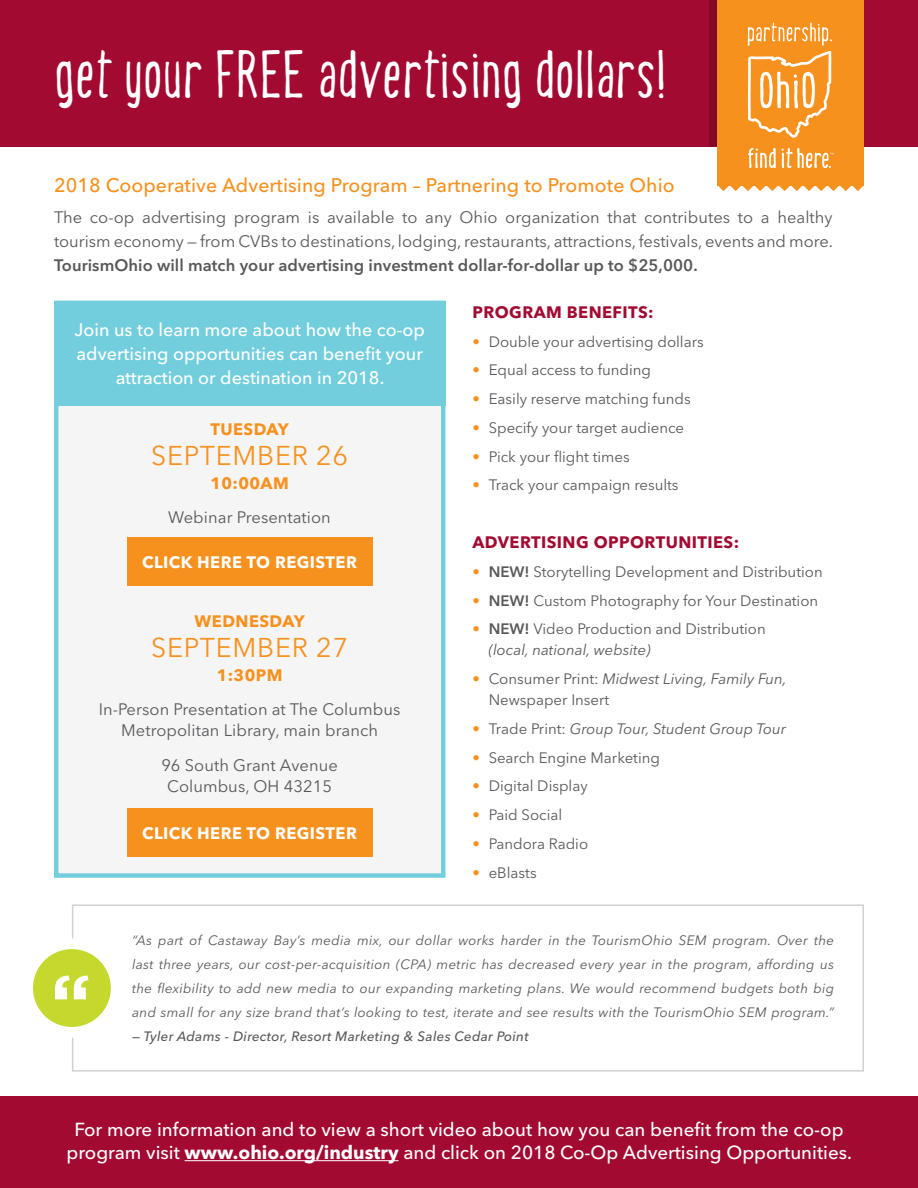
<style>
.page{position:relative;width:918px;height:1188px;background:#fff}
.page>*{position:absolute;margin:0;border:0;box-sizing:border-box;transform-origin:0 0}
.t1{font:700 74.1px "Gotham";color:#fff}
.t2{font:700 48px "handy";color:#fff}
.t3{font:27px "Avenir Next LT Pro";letter-spacing:.025em;color:#f6911e}
.t4{font:500 19.5px "Avenir Next LT Pro";letter-spacing:.005em;color:#f6911e}
.t5{font:500 18.75px/22.5px "Avenir Next LT Pro";color:#fff;text-align:center}
.t6{font:500 18px/24px "Avenir Next LT Pro";color:#fff;text-align:center}
.t7{font:16.5px/21px "Avenir Next LT Pro";letter-spacing:.005em;color:#57585a;text-align:center}
.t8{font:600 16.5px "Avenir Next LT Pro";letter-spacing:.005em;color:#57585a}
.t9{font:700 16.5px "Avenir Next LT Pro";letter-spacing:.025em;color:#a30a32}
.t10{font:700 16.5px "Avenir Next LT Pro";letter-spacing:.025em;color:#fff}
.t11{font:700 16.5px "Avenir Next LT Pro";letter-spacing:.025em;color:#f6911e}
.t12{font:15px/21px "Avenir Next LT Pro";color:#57585a}
.t13{font:italic 15px "Avenir Next LT Pro";color:#57585a}
.t14{font:italic 13.5px/24px "Avenir Next LT Pro";letter-spacing:.02em;color:#57585a;text-align:justify}
.t15{font:italic 500 13.5px "Avenir Next LT Pro";letter-spacing:.02em;color:#57585a}
.s1{color:#f6911e}
.s2{font-weight:600;color:#f6911e}
.s3{font-weight:600}
.s4{font-style:italic}
.s5{font-style:normal;color:#f6911e}
.s6{font-style:normal}
.s7{font-weight:700}
</style>
<div class="page">
<div style="left:0;top:1097px;width:918px;height:91px;background:#a30a32"></div>
<div style="left:54px;top:301px;width:392px;height:577px;background:#f5f5f6;border:4px solid #72cedd"></div>
<div style="left:54px;top:301px;width:392px;height:104px;background:#72cedd"></div>
<hr style="left:185px;top:1160px;width:214px;height:1px;background:#fff">
<div style="left:72px;top:904px;width:792px;height:168px;border:2px solid #d1d2d4"></div>
<div style="left:127px;top:538px;width:245px;height:48px;background:#f6911e"></div>
<div style="left:127px;top:808px;width:245px;height:49px;background:#f6911e"></div>
<div style="left:28px;top:944px;width:88px;height:88px;background:#c4d82d;border-radius:50%"></div>
<div style="left:22px;top:938px;width:100px;height:100px;border:11px solid #fff;border-radius:50%"></div>
<div style="left:0;top:0;width:918px;height:147px;background:#a30a32"></div>
<div style="left:709px;top:0;width:146px;height:147px;background:#850829"></div>
<div style="left:717px;top:0;width:147px;height:185px;background:#f6911e"></div>
<svg style="left:717px;top:185px;width:147px;height:6px"></svg>
<svg style="left:748px;top:148px;width:28px;height:20px"></svg>
<svg style="left:782px;top:148px;width:52px;height:20px"></svg>
<svg style="left:748px;top:22px;width:84px;height:116px"></svg>
<h2 class="t2" style="left:54px;top:43px;width:613px">get your FREE advertising dollars!</h2>
<h3 class="t4" style="left:54px;top:174px;width:622px">2018 Cooperative Advertising Program – Partnering to Promote Ohio</h3>
<p class="t7" style="left:54px;top:205px;width:781px;line-height:24px;text-align:left">The co-op advertising program is available to any Ohio organization that contributes to a healthy tourism economy — from CVBs to destinations, lodging, restaurants, attractions, festivals, events and more.</p>
<p class="t8" style="left:54px;top:255px;width:645px">TourismOhio will match your advertising investment dollar-for-dollar up to $25,000.</p>
<p class="t6" style="left:75px;top:318px;width:352px">Join us to learn more about how the co-op advertising opportunities can benefit your attraction or destination in 2018.</p>
<p class="t11" style="left:211px;top:419px;width:80px">TUESDAY</p>
<h3 class="t3" style="left:151px;top:439px;width:198px">SEPTEMBER 26</h3>
<p class="t11" style="left:210px;top:473px;width:80px">10:00AM</p>
<p class="t7" style="left:168px;top:507px;width:164px">Webinar Presentation</p>
<p class="t10" style="left:142px;top:552px;width:216px">CLICK HERE TO REGISTER</p>
<p class="t11" style="left:195px;top:611px;width:112px">WEDNESDAY</p>
<h3 class="t3" style="left:151px;top:631px;width:198px">SEPTEMBER 27</h3>
<p class="t11" style="left:217px;top:665px;width:67px">1:30PM</p>
<p class="t7" style="left:99px;top:699px;width:303px">In-Person Presentation at The Columbus<br>Metropolitan Library, main branch</p>
<p class="t7" style="left:161px;top:755px;width:178px">96 South Grant Avenue<br>Columbus, OH 43215</p>
<p class="t10" style="left:142px;top:823px;width:216px">CLICK HERE TO REGISTER</p>
<p class="t9" style="left:472px;top:302px;width:183px">PROGRAM BENEFITS:</p>
<p class="t12" style="left:472px;top:331px;width:233px"><span class="s1">•</span> Double your advertising dollars</p>
<p class="t12" style="left:472px;top:360px;width:180px"><span class="s1">•</span> Equal access to funding</p>
<p class="t12" style="left:472px;top:388px;width:220px"><span class="s1">•</span> Easily reserve matching funds</p>
<p class="t12" style="left:472px;top:417px;width:213px"><span class="s1">•</span> Specify your target audience</p>
<p class="t12" style="left:472px;top:446px;width:159px"><span class="s1">•</span> Pick your flight times</p>
<p class="t12" style="left:472px;top:475px;width:208px"><span class="s1">•</span> Track your campaign results</p>
<p class="t9" style="left:472px;top:532px;width:268px">ADVERTISING OPPORTUNITIES:</p>
<p class="t12" style="left:472px;top:561px;width:352px"><span class="s2">•</span> <span class="s3">NEW!</span> Storytelling Development and Distribution</p>
<p class="t12" style="left:472px;top:590px;width:347px"><span class="s2">•</span> <span class="s3">NEW!</span> Custom Photography for Your Destination</p>
<p class="t12" style="left:489px;top:619px;width:279px;text-indent:-16px"><span class="s2">•</span> <span class="s3">NEW!</span> Video Production and Distribution <span class="s4">(local, national, website)</span></p>
<p class="t12" style="left:489px;top:668px;width:300px;text-indent:-16px"><span class="s1">•</span> Consumer Print: <span class="s4">Midwest Living, Family Fun,<br></span>Newspaper Insert</p>
<p class="t13" style="left:472px;top:720px;width:315px"><span class="s5">•</span> <span class="s6">Trade Print:</span> Group Tour, Student Group Tour</p>
<p class="t12" style="left:472px;top:747px;width:189px"><span class="s1">•</span> Search Engine Marketing</p>
<p class="t12" style="left:472px;top:776px;width:117px"><span class="s1">•</span> Digital Display</p>
<p class="t12" style="left:472px;top:804px;width:91px"><span class="s1">•</span> Paid Social</p>
<p class="t12" style="left:472px;top:833px;width:117px"><span class="s1">•</span> Pandora Radio</p>
<p class="t12" style="left:472px;top:862px;width:66px"><span class="s1">•</span> eBlasts</p>
<h1 class="t1" style="left:51px;top:959px;width:41px">“</h1>
<p class="t14" style="left:132px;top:928px;width:704px">“As part of Castaway Bay’s media mix, our dollar works harder in the TourismOhio SEM program. Over the last three years, our cost-per-acquisition (CPA) metric has decreased every year in the program, affording us the flexibility to add new media to our expanding marketing plans. We would recommend budgets both big and small for any size brand that’s looking to test, iterate and see results with the TourismOhio SEM program.”</p>
<p class="t15" style="left:132px;top:1028px;width:398px">— Tyler Adams - Director, Resort Marketing &amp; Sales Cedar Point</p>
<p class="t5" style="left:67px;top:1118px;width:787px">For more information and to view a short video about how you can benefit from the co-op program visit <span class="s7">www.ohio.org/industry</span> and click on 2018 Co-Op Advertising Opportunities.</p>
</div>
